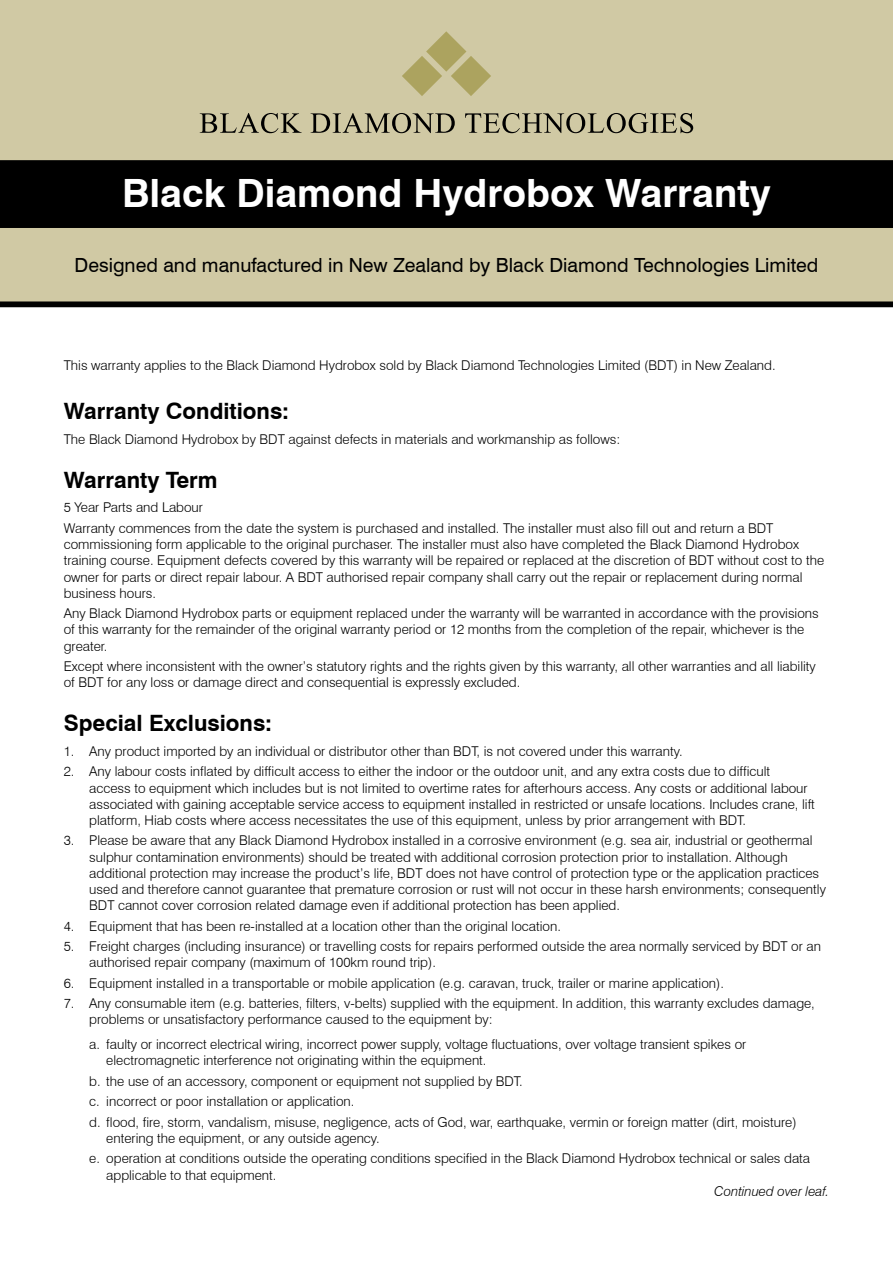
<style>
.page{position:relative;width:893px;height:1263px;background:#fff}
.page>*{position:absolute;margin:0;border:0;box-sizing:border-box;transform-origin:0 0}
.t1{font:700 39px "Swiss 721 BT";color:#fff}
.t2{font:700 22.5px "Swiss 721 BT";color:#000}
.t3{font:19.5px "Swiss 721 BT";color:#000}
.t4{font:300 13.5px/16.2px "Swiss 721 BT";color:#000}
.t5{font:italic 300 13.5px "Swiss 721 BT";color:#000}
</style>
<div class="page">
<div style="left:0;top:0;width:893px;height:306px;background:#d0c9a4"></div>
<div style="left:0;top:160px;width:893px;height:68px;background:#000"></div>
<svg style="left:0;top:301px;width:893px;height:6px;background:#10100d"></svg>
<svg style="left:402px;top:31px;width:89px;height:65px"></svg>
<svg style="left:200px;top:113px;width:493px;height:20px"></svg>
<h1 class="t1" style="left:122px;top:169px;width:650px">Black Diamond Hydrobox Warranty</h1>
<h3 class="t3" style="left:75px;top:253px;width:745px">Designed and manufactured in New Zealand by Black Diamond Technologies Limited</h3>
<p class="t4" style="left:64px;top:357px;width:713px">This warranty applies to the Black Diamond Hydrobox sold by Black Diamond Technologies Limited (BDT) in New Zealand.</p>
<h2 class="t2" style="left:64px;top:397px;width:227px">Warranty Conditions:</h2>
<p class="t4" style="left:64px;top:431px;width:558px">The Black Diamond Hydrobox by BDT against defects in materials and workmanship as follows:</p>
<h2 class="t2" style="left:64px;top:466px;width:155px">Warranty Term</h2>
<p class="t4" style="left:64px;top:497px;width:711px;line-height:20.4px">5 Year Parts and Labour<br>Warranty commences from the date the system is purchased and installed. The installer must also fill out and return a BDT</p>
<p class="t4" style="left:64px;top:536px;width:762px">commissioning form applicable to the original purchaser. The installer must also have completed the Black Diamond Hydrobox training course. Equipment defects covered by this warranty will be repaired or replaced at the discretion of BDT without cost to the owner for parts or direct repair labour. A BDT authorised repair company shall carry out the repair or replacement during normal business hours.</p>
<p class="t4" style="left:64px;top:605px;width:757px">Any Black Diamond Hydrobox parts or equipment replaced under the warranty will be warranted in accordance with the provisions of this warranty for the remainder of the original warranty period or 12 months from the completion of the repair, whichever is the greater.</p>
<p class="t4" style="left:64px;top:658px;width:754px">Except where inconsistent with the owner’s statutory rights and the rights given by this warranty, all other warranties and all liability of BDT for any loss or damage direct and consequential is expressly excluded.</p>
<h2 class="t2" style="left:64px;top:709px;width:210px">Special Exclusions:</h2>
<p class="t4" style="left:64px;top:743px;width:620px">1. Any product imported by an individual or distributor other than BDT, is not covered under this warranty.</p>
<p class="t4" style="left:89px;top:763px;width:727px;text-indent:-26px">2. Any labour costs inflated by difficult access to either the indoor or the outdoor unit, and any extra costs due to difficult access to equipment which includes but is not limited to overtime rates for afterhours access. Any costs or additional labour associated with gaining acceptable service access to equipment installed in restricted or unsafe locations. Includes crane, lift platform, Hiab costs where access necessitates the use of this equipment, unless by prior arrangement with BDT.</p>
<p class="t4" style="left:89px;top:832px;width:738px;text-indent:-26px">3. Please be aware that any Black Diamond Hydrobox installed in a corrosive environment (e.g. sea air, industrial or geothermal sulphur contamination environments) should be treated with additional corrosion protection prior to installation. Although additional protection may increase the product’s life, BDT does not have control of protection type or the application practices used and therefore cannot guarantee that premature corrosion or rust will not occur in these harsh environments; consequently BDT cannot cover corrosion related damage even if additional protection has been applied.</p>
<p class="t4" style="left:64px;top:918px;width:499px">4. Equipment that has been re-installed at a location other than the original location.</p>
<p class="t4" style="left:89px;top:938px;width:733px;text-indent:-26px">5. Freight charges (including insurance) or travelling costs for repairs performed outside the area normally serviced by BDT or an authorised repair company (maximum of 100km round trip).</p>
<p class="t4" style="left:64px;top:975px;width:662px">6. Equipment installed in a transportable or mobile application (e.g. caravan, truck, trailer or marine application).</p>
<p class="t4" style="left:89px;top:995px;width:727px;text-indent:-26px">7. Any consumable item (e.g. batteries, filters, v-belts) supplied with the equipment. In addition, this warranty excludes damage, problems or unsatisfactory performance caused to the equipment by:</p>
<p class="t4" style="left:106px;top:1036px;width:641px;text-indent:-17px">a. faulty or incorrect electrical wiring, incorrect power supply, voltage fluctuations, over voltage transient spikes or electromagnetic interference not originating within the equipment.</p>
<p class="t4" style="left:89px;top:1071px;width:709px;line-height:20.4px">b. the use of an accessory, component or equipment not supplied by BDT.<br>c. incorrect or poor installation or application.<br>d. flood, fire, storm, vandalism, misuse, negligence, acts of God, war, earthquake, vermin or foreign matter (dirt, moisture)</p>
<p class="t4" style="left:89px;top:1128px;width:722px;line-height:20.4px;text-indent:17px">entering the equipment, or any outside agency.<br>e. operation at conditions outside the operating conditions specified in the Black Diamond Hydrobox technical or sales data</p>
<p class="t4" style="left:106px;top:1166px;width:172px">applicable to that equipment.</p>
<p class="t5" style="left:714px;top:1183px;width:116px">Continued over leaf.</p>
</div>
